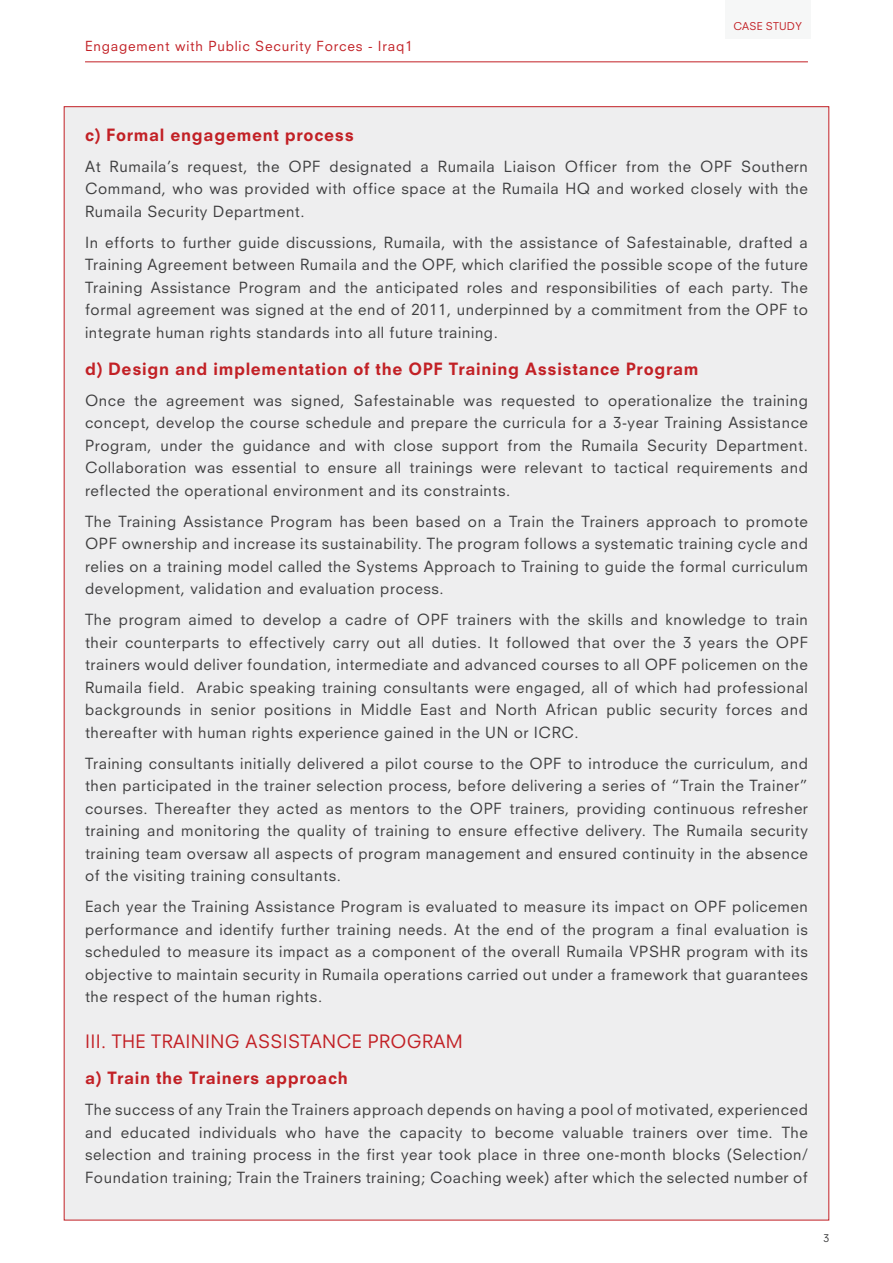
<style>
.page{position:relative;width:893px;height:1263px;background:#fff}
.page>*{position:absolute;margin:0;border:0;box-sizing:border-box;transform-origin:0 0}
.heading_4{font:18px "Neuzeit S";letter-spacing:.02em;color:#c22025}
.Heading_3{font:800 16.5px "Neuzeit S";letter-spacing:.04em;color:#c22025}
.body{font:15px/22.5px "Neuzeit S";letter-spacing:.04em;color:#3e3e3f;text-align:justify}
.t1{font:13.5px "Neuzeit S";letter-spacing:.06em;color:#c22025}
.t2{font:10.5px "Neuzeit S";letter-spacing:.02em;color:#c22025}
.t3{font:10.5px "Neuzeit S";color:#3e3e3f}
</style>
<div class="page">
<div style="left:64px;top:106px;width:765px;height:1114px;background:#eeeeef"></div>
<div style="left:725px;top:0;width:85px;height:38px;background:#f6f7f7"></div>
<hr style="left:85px;top:62px;width:723px;height:1px;background:#c22025">
<p class="t1" style="left:85px;top:38px;width:329px">Engagement with Public Security Forces - Iraq1</p>
<p class="t2" style="left:733px;top:20px;width:70px">CASE STUDY</p>
<p class="Heading_3" style="left:85px;top:125px;width:270px">c) Formal engagement process</p>
<p class="body" style="left:85px;top:155px;width:724px">At Rumaila’s request, the OPF designated a Rumaila Liaison Officer from the OPF Southern Command, who was provided with office space at the Rumaila HQ and worked closely with the Rumaila Security Department.</p>
<p class="body" style="left:85px;top:231px;width:724px">In efforts to further guide discussions, Rumaila, with the assistance of Safestainable, drafted a Training Agreement between Rumaila and the OPF, which clarified the possible scope of the future Training Assistance Program and the anticipated roles and responsibilities of each party. The formal agreement was signed at the end of 2011, underpinned by a commitment from the OPF to integrate human rights standards into all future training.</p>
<p class="Heading_3" style="left:85px;top:359px;width:615px">d) Design and implementation of the OPF Training Assistance Program</p>
<p class="body" style="left:85px;top:389px;width:724px">Once the agreement was signed, Safestainable was requested to operationalize the training concept, develop the course schedule and prepare the curricula for a 3-year Training Assistance Program, under the guidance and with close support from the Rumaila Security Department.<br>Collaboration was essential to ensure all trainings were relevant to tactical requirements and reflected the operational environment and its constraints.</p>
<p class="body" style="left:85px;top:510px;width:724px">The Training Assistance Program has been based on a Train the Trainers approach to promote OPF ownership and increase its sustainability. The program follows a systematic training cycle and relies on a training model called the Systems Approach to Training to guide the formal curriculum development, validation and evaluation process.</p>
<p class="body" style="left:85px;top:608px;width:724px">The program aimed to develop a cadre of OPF trainers with the skills and knowledge to train their counterparts to effectively carry out all duties. It followed that over the 3 years the OPF trainers would deliver foundation, intermediate and advanced courses to all OPF policemen on the Rumaila field. Arabic speaking training consultants were engaged, all of which had professional backgrounds in senior positions in Middle East and North African public security forces and thereafter with human rights experience gained in the UN or ICRC.</p>
<p class="body" style="left:85px;top:752px;width:724px">Training consultants initially delivered a pilot course to the OPF to introduce the curriculum, and then participated in the trainer selection process, before delivering a series of “Train the Trainer” courses. Thereafter they acted as mentors to the OPF trainers, providing continuous refresher training and monitoring the quality of training to ensure effective delivery. The Rumaila security training team oversaw all aspects of program management and ensured continuity in the absence of the visiting training consultants.</p>
<p class="body" style="left:85px;top:895px;width:724px">Each year the Training Assistance Program is evaluated to measure its impact on OPF policemen performance and identify further training needs. At the end of the program a final evaluation is scheduled to measure its impact as a component of the overall Rumaila VPSHR program with its objective to maintain security in Rumaila operations carried out under a framework that guarantees the respect of the human rights.</p>
<p class="heading_4" style="left:85px;top:1030px;width:379px">III. THE TRAINING ASSISTANCE PROGRAM</p>
<p class="Heading_3" style="left:85px;top:1068px;width:264px">a) Train the Trainers approach</p>
<p class="body" style="left:85px;top:1098px;width:724px">The success of any Train the Trainers approach depends on having a pool of motivated, experienced and educated individuals who have the capacity to become valuable trainers over time. The selection and training process in the first year took place in three one-month blocks (Selection/ Foundation training; Train the Trainers training; Coaching week) after which the selected number of</p>
<p class="t3" style="left:823px;top:1231px;width:7px">3</p>
</div>
